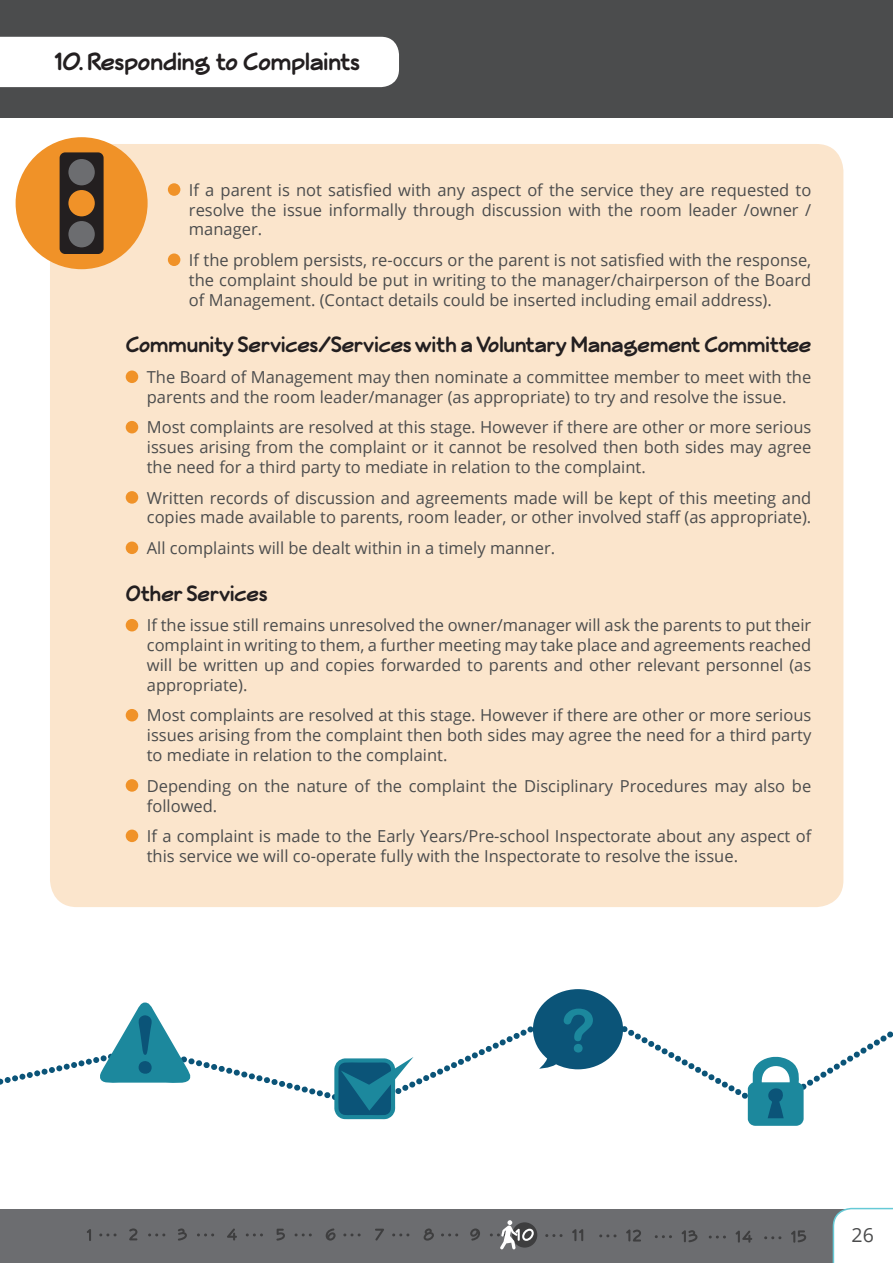
<style>
.page{position:relative;width:893px;height:1263px;background:#fff}
.page>*{position:absolute;margin:0;border:0;box-sizing:border-box;transform-origin:0 0}
.t1{font:700 27px "Veggieburger";color:#231f20}
.t2{font:700 24px "Veggieburger";color:#231f20}
.t3{font:19.5px "Open Sans";color:#4b4c4d}
.t4{font:16.5px/19.8px "Open Sans";color:#4b4c4d;text-align:justify}
</style>
<div class="page">
<div style="left:0;top:1209px;width:893px;height:54px;background:#6c6d70"></div>
<svg style="left:656px;top:1235px;width:16px;height:3px"></svg>
<svg style="left:710px;top:1235px;width:16px;height:3px"></svg>
<svg style="left:766px;top:1236px;width:16px;height:3px"></svg>
<svg style="left:227px;top:1228px;width:10px;height:12px"></svg>
<svg style="left:87px;top:1229px;width:4px;height:12px"></svg>
<svg style="left:129px;top:1228px;width:8px;height:12px"></svg>
<svg style="left:178px;top:1228px;width:9px;height:12px"></svg>
<svg style="left:276px;top:1229px;width:9px;height:11px"></svg>
<svg style="left:326px;top:1228px;width:10px;height:12px"></svg>
<svg style="left:375px;top:1229px;width:9px;height:11px"></svg>
<svg style="left:424px;top:1228px;width:10px;height:12px"></svg>
<svg style="left:470px;top:1228px;width:10px;height:12px"></svg>
<svg style="left:101px;top:1233px;width:16px;height:3px"></svg>
<svg style="left:150px;top:1233px;width:16px;height:3px"></svg>
<svg style="left:198px;top:1233px;width:16px;height:3px"></svg>
<svg style="left:247px;top:1233px;width:16px;height:3px"></svg>
<svg style="left:296px;top:1233px;width:16px;height:3px"></svg>
<svg style="left:345px;top:1233px;width:16px;height:3px"></svg>
<svg style="left:394px;top:1233px;width:16px;height:3px"></svg>
<svg style="left:442px;top:1233px;width:16px;height:3px"></svg>
<svg style="left:547px;top:1234px;width:16px;height:3px"></svg>
<svg style="left:572px;top:1229px;width:11px;height:12px"></svg>
<svg style="left:601px;top:1234px;width:16px;height:3px"></svg>
<svg style="left:626px;top:1229px;width:15px;height:12px"></svg>
<svg style="left:682px;top:1230px;width:15px;height:12px"></svg>
<svg style="left:736px;top:1230px;width:16px;height:13px"></svg>
<svg style="left:791px;top:1230px;width:15px;height:13px"></svg>
<div style="left:50px;top:144px;width:793px;height:763px;background:#fbe5cc;border-radius:27px"></div>
<div style="left:16px;top:137px;width:132px;height:132px;background:#f09228;border-radius:50%"></div>
<div style="left:60px;top:152px;width:44px;height:102px;background:#231f20;border-radius:5px"></div>
<div style="left:68px;top:159px;width:27px;height:26px;background:#6c6d70;border-radius:50%"></div>
<div style="left:68px;top:190px;width:27px;height:26px;background:#f09228;border-radius:50%"></div>
<div style="left:68px;top:221px;width:27px;height:26px;background:#6c6d70;border-radius:50%"></div>
<div style="left:168px;top:183px;width:12px;height:13px;background:#f09228;border-radius:50%"></div>
<div style="left:168px;top:253px;width:12px;height:13px;background:#f09228;border-radius:50%"></div>
<div style="left:126px;top:370px;width:12px;height:13px;background:#f09228;border-radius:50%"></div>
<div style="left:126px;top:421px;width:12px;height:12px;background:#f09228;border-radius:50%"></div>
<div style="left:126px;top:491px;width:12px;height:13px;background:#f09228;border-radius:50%"></div>
<div style="left:126px;top:541px;width:12px;height:13px;background:#f09228;border-radius:50%"></div>
<div style="left:126px;top:619px;width:12px;height:12px;background:#f09228;border-radius:50%"></div>
<div style="left:126px;top:709px;width:12px;height:12px;background:#f09228;border-radius:50%"></div>
<div style="left:126px;top:779px;width:12px;height:13px;background:#f09228;border-radius:50%"></div>
<div style="left:126px;top:829px;width:12px;height:13px;background:#f09228;border-radius:50%"></div>
<svg style="left:0;top:989px;width:893px;height:137px"></svg>
<div style="left:0;top:0;width:893px;height:118px;background:#4b4c4d"></div>
<div style="left:0;top:37px;width:399px;height:50px;background:#fff"></div>
<div style="left:512px;top:1222px;width:25px;height:25px;background:#3e3e3f;border-radius:50%"></div>
<svg style="left:491px;top:1220px;width:44px;height:29px"></svg>
<svg style="left:833px;top:1208px;width:60px;height:55px;background:#f6fafb"></svg>
<h1 class="t1" style="left:54px;top:47px;width:308px">10. Responding to Complaints</h1>
<p class="t4" style="left:189px;top:179px;width:624px">If a parent is not satisfied with any aspect of the service they are requested to resolve the issue informally through discussion with the room leader /owner / manager.</p>
<p class="t4" style="left:189px;top:250px;width:624px">If the problem persists, re-occurs or the parent is not satisfied with the response, the complaint should be put in writing to the manager/chairperson of the Board of Management. (Contact details could be inserted including email address).</p>
<h2 class="t2" style="left:126px;top:332px;width:687px">Community Services/Services with a Voluntary Management Committee</h2>
<p class="t4" style="left:147px;top:367px;width:666px">The Board of Management may then nominate a committee member to meet with the parents and the room leader/manager (as appropriate) to try and resolve the issue.</p>
<p class="t4" style="left:147px;top:417px;width:666px">Most complaints are resolved at this stage. However if there are other or more serious issues arising from the complaint or it cannot be resolved then both sides may agree the need for a third party to mediate in relation to the complaint.</p>
<p class="t4" style="left:147px;top:487px;width:666px">Written records of discussion and agreements made will be kept of this meeting and copies made available to parents, room leader, or other involved staff (as appropriate).</p>
<p class="t4" style="left:147px;top:538px;width:410px">All complaints will be dealt within in a timely manner.</p>
<h2 class="t2" style="left:126px;top:580px;width:143px">Other Services</h2>
<p class="t4" style="left:147px;top:615px;width:666px">If the issue still remains unresolved the owner/manager will ask the parents to put their complaint in writing to them, a further meeting may take place and agreements reached will be written up and copies forwarded to parents and other relevant personnel (as appropriate).</p>
<p class="t4" style="left:147px;top:705px;width:666px">Most complaints are resolved at this stage. However if there are other or more serious issues arising from the complaint then both sides may agree the need for a third party to mediate in relation to the complaint.</p>
<p class="t4" style="left:147px;top:775px;width:666px">Depending on the nature of the complaint the Disciplinary Procedures may also be followed.</p>
<p class="t4" style="left:147px;top:826px;width:666px">If a complaint is made to the Early Years/Pre-school Inspectorate about any aspect of this service we will co-operate fully with the Inspectorate to resolve the issue.</p>
<p class="t3" style="left:852px;top:1222px;width:24px">26</p>
</div>
